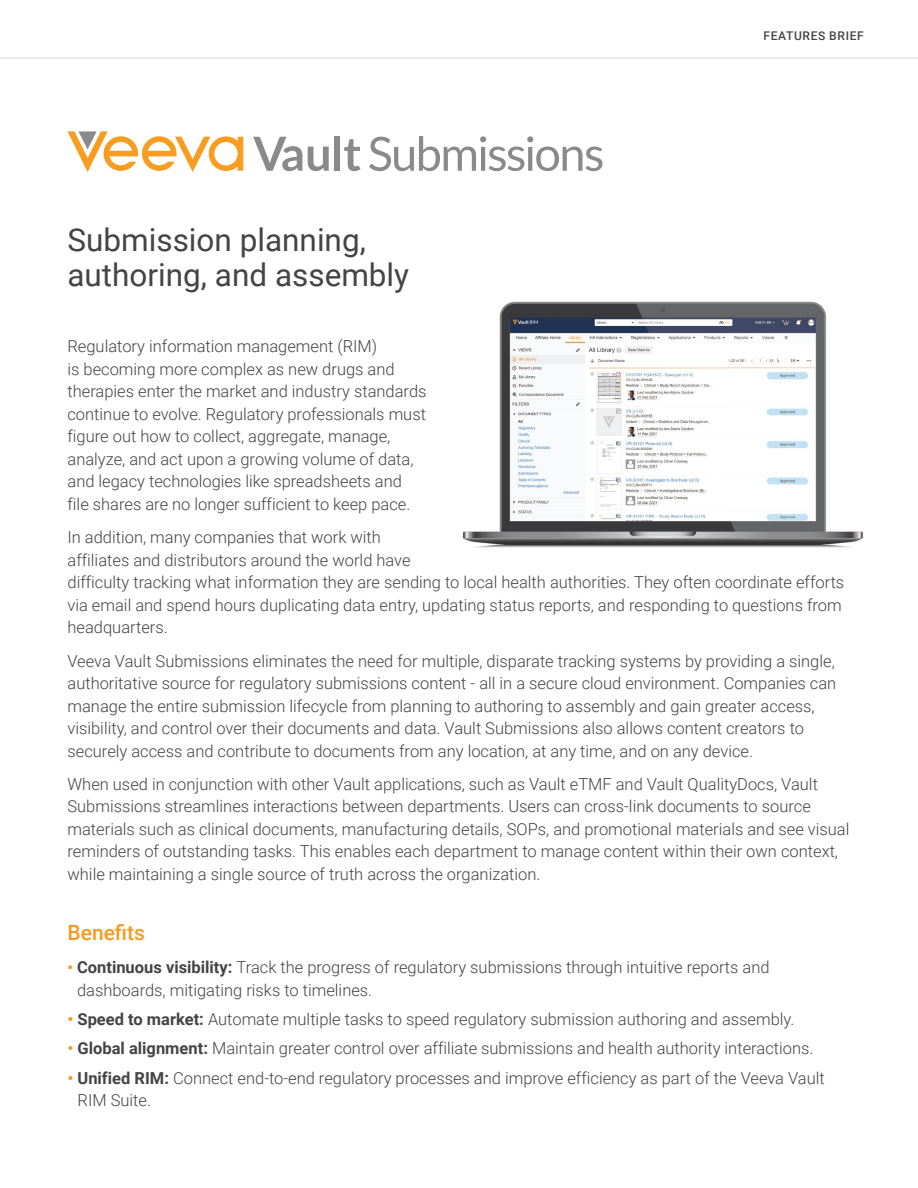
<style>
.page{position:relative;width:918px;height:1188px;background:#fff}
.page>*{position:absolute;margin:0;border:0;box-sizing:border-box;transform-origin:0 0}
.t1{font:31.5px/34.5px "Roboto";color:#444}
.t2{font:500 21px "Roboto";color:#f8991d}
.t3{font:300 16.5px/22.5px "Roboto";color:#444}
.t4{font:500 12px "Roboto";letter-spacing:.055em;color:#444}
.s1{font-weight:700;font-size:15.75px;color:#f8991d}
.s2{font-weight:700}
.s3{font-weight:700;color:#f8991d}
</style>
<div class="page">
<hr style="left:0;top:58px;width:918px;height:1px;background:#d9d9d9">
<img style="left:462px;top:301px;width:402px;height:247px">
<svg style="left:369px;top:136px;width:234px;height:35px"></svg>
<svg style="left:253px;top:137px;width:49px;height:34px"></svg>
<svg style="left:308px;top:147px;width:21px;height:24px"></svg>
<div style="left:335px;top:136px;width:5px;height:35px;background:#8a8a8d"></div>
<svg style="left:344px;top:139px;width:17px;height:32px"></svg>
<svg style="left:68px;top:131px;width:175px;height:41px"></svg>
<h1 class="t1" style="left:68px;top:222px;width:343px">Submission planning, authoring, and assembly</h1>
<p class="t4" style="left:764px;top:27px;width:102px">FEATURES BRIEF</p>
<p class="t3" style="left:68px;top:335px;width:361px">Regulatory information management (RIM)<br>is becoming more complex as new drugs and therapies enter the market and industry standards continue to evolve. Regulatory professionals must figure out how to collect, aggregate, manage, analyze, and act upon a growing volume of data, and legacy technologies like spreadsheets and file shares are no longer sufficient to keep pace.</p>
<p class="t3" style="left:68px;top:525px;width:778px">In addition, many companies that work with<br>affiliates and distributors around the world have<br>difficulty tracking what information they are sending to local health authorities. They often coordinate efforts via email and spend hours duplicating data entry, updating status reports, and responding to questions from headquarters.</p>
<p class="t3" style="left:68px;top:649px;width:770px">Veeva Vault Submissions eliminates the need for multiple, disparate tracking systems by providing a single, authoritative source for regulatory submissions content - all in a secure cloud environment. Companies can manage the entire submission lifecycle from planning to authoring to assembly and gain greater access, visibility, and control over their documents and data. Vault Submissions also allows content creators to securely access and contribute to documents from any location, at any time, and on any device.</p>
<p class="t3" style="left:68px;top:772px;width:784px">When used in conjunction with other Vault applications, such as Vault eTMF and Vault QualityDocs, Vault Submissions streamlines interactions between departments. Users can cross-link documents to source materials such as clinical documents, manufacturing details, SOPs, and promotional materials and see visual reminders of outstanding tasks. This enables each department to manage content within their own context, while maintaining a single source of truth across the organization.</p>
<p class="t2" style="left:68px;top:918px;width:79px">Benefits</p>
<p class="t3" style="left:77px;top:956px;width:694px;text-indent:-10px"><span class="s1">•</span> <span class="s2">Continuous visibility:</span> Track the progress of regulatory submissions through intuitive reports and dashboards, mitigating risks to timelines.</p>
<p class="t3" style="left:68px;top:1007px;width:729px"><span class="s3">•</span> <span class="s2">Speed to market:</span> Automate multiple tasks to speed regulatory submission authoring and assembly.</p>
<p class="t3" style="left:67px;top:1037px;width:747px"><span class="s3">•</span> <span class="s2">Global alignment:</span> Maintain greater control over affiliate submissions and health authority interactions.</p>
<p class="t3" style="left:78px;top:1066px;width:749px;text-indent:-10px"><span class="s3">•</span> <span class="s2">Unified RIM:</span> Connect end-to-end regulatory processes and improve efficiency as part of the Veeva Vault<br>RIM Suite.</p>
</div>
